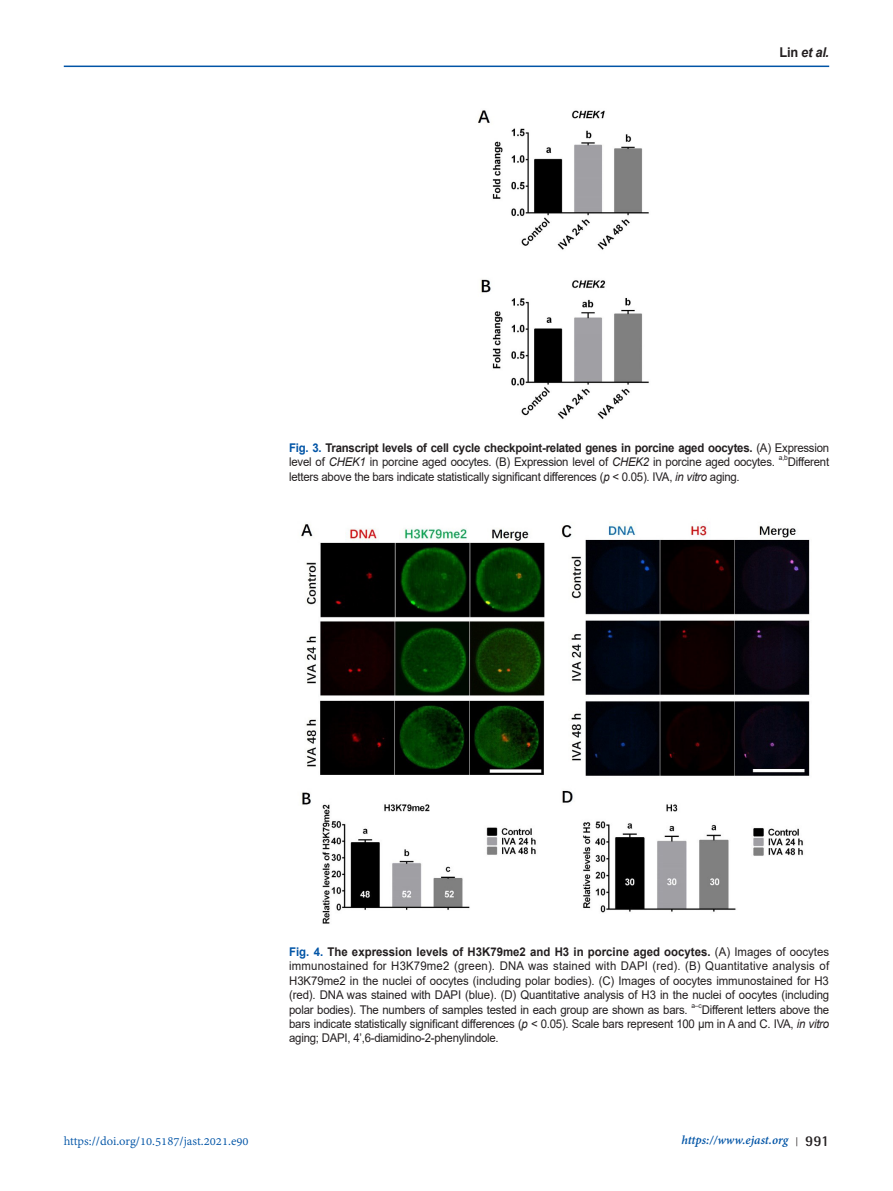
<style>
.page{position:relative;width:893px;height:1191px;background:#fff}
.page>*{position:absolute;margin:0;border:0;box-sizing:border-box;transform-origin:0 0}
.t1{font:13.5px "Adobe Devanagari";color:#0154a6}
.t2{font:italic 700 13.5px "Adobe Devanagari";color:#0154a6}
.t3{font:italic 700 13.5px "Arial";color:#231f20;scale:.95 1}
.t4{font:12px/14.4px "Arial";letter-spacing:-.02em;color:#231f20;text-align:justify;scale:.95 1}
.t5{font:7.05px "Arial";color:#231f20;scale:.95 1}
.s1{font-style:normal}
.s2{font-weight:700;color:#0154a6}
.s3{font-weight:700}
.s4{font-style:italic}
.s5{font-family:"Shonar Bangla";font-style:normal;font-size:12px;color:#231f20}
.s6{font-family:"Rotis Semi Sans Std";font-style:normal;font-size:15px;color:#231f20}
</style>
<div class="page">
<hr style="left:64px;top:66px;width:765px;height:1px;background:#0154a6">
<img style="left:478px;top:110px;width:171px;height:309px">
<img style="left:301px;top:522px;width:509px;height:402px">
<p class="t3" style="left:779px;top:43px;width:54px"><span class="s1">Lin</span> et al.</p>
<p class="t4" style="left:289px;top:440px;width:570px"><span class="s2">Fig. 3.</span> <span class="s3">Transcript levels of cell cycle checkpoint-related genes in porcine aged oocytes.</span> (A) Expression level of <span class="s4">CHEK1</span> in porcine aged oocytes. (B) Expression level of <span class="s4">CHEK2</span> in porcine aged oocytes.</p>
<p class="t5" style="left:779px;top:453px;width:11px">a,b</p>
<p class="t4" style="left:788px;top:455px;width:45px">Different</p>
<p class="t4" style="left:289px;top:469px;width:476px">letters above the bars indicate statistically significant differences (<span class="s4">p</span> &lt; 0.05). IVA, <span class="s4">in vitro</span> aging.</p>
<p class="t4" style="left:289px;top:944px;width:570px"><span class="s2">Fig. 4.</span> <span class="s3">The expression levels of H3K79me2 and H3 in porcine aged oocytes.</span> (A) Images of oocytes immunostained for H3K79me2 (green). DNA was stained with DAPI (red). (B) Quantitative analysis of H3K79me2 in the nuclei of oocytes (including polar bodies). (C) Images of oocytes immunostained for H3 (red). DNA was stained with DAPI (blue). (D) Quantitative analysis of H3 in the nuclei of oocytes (including polar bodies). The numbers of samples tested in each group are shown as bars.</p>
<p class="t5" style="left:691px;top:1000px;width:12px">a–c</p>
<p class="t4" style="left:289px;top:1002px;width:570px;text-indent:413px">Different letters above the bars indicate statistically significant differences (<span class="s4">p</span> &lt; 0.05). Scale bars represent 100 μm in A and C. IVA, <span class="s4">in vitro </span>aging; DAPI, 4’,6-diamidino-2-phenylindole.</p>
<p class="t1" style="left:64px;top:1133px;width:186px">https://doi.org/10.5187/jast.2021.e90</p>
<p class="t2" style="left:681px;top:1132px;width:149px">https://www.ejast.org <span class="s5">|</span> <span class="s6">991</span></p>
</div>
